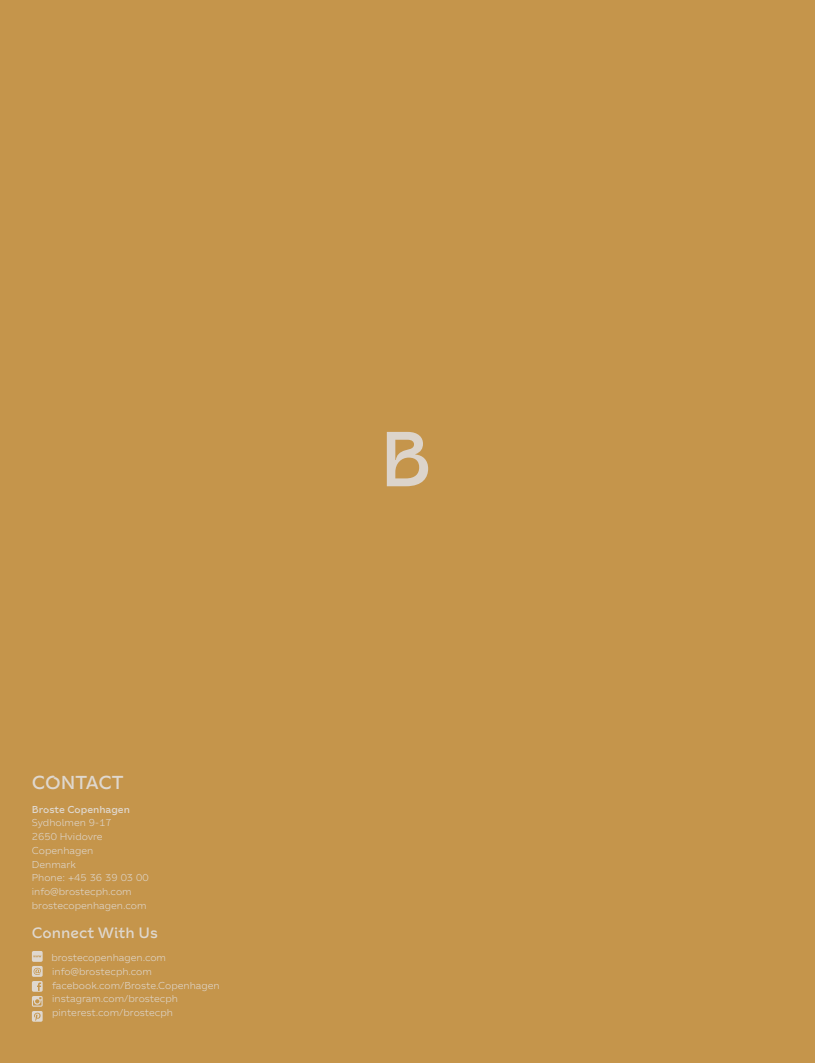
<style>
.page{position:relative;width:815px;height:1063px;background:#c5954b}
.page>*{position:absolute;margin:0;border:0;box-sizing:border-box;transform-origin:0 0}
.t1{font:700 18.75px "Broste";letter-spacing:-.005em;color:#dfd8cf}
.t2{font:700 15px "Broste";color:#dfd8cf}
.t3{font:300 10px/13.8px "Broste";color:#dfd8cf}
.t4{font:700 10px "Broste";color:#dfd8cf}
</style>
<div class="page">
<svg style="left:387px;top:432px;width:41px;height:54px"></svg>
<svg style="left:32px;top:951px;width:11px;height:71px"></svg>
<h1 class="t1" style="left:32px;top:771px;width:93px">CONTACT</h1>
<p class="t4" style="left:32px;top:803px;width:100px">Broste Copenhagen</p>
<p class="t3" style="left:32px;top:816px;width:118px">Sydholmen 9-17<br>2650 Hvidovre<br>Copenhagen<br>Denmark<br>Phone: +45 36 39 03 00 info@brostecph.com brostecopenhagen.com</p>
<h2 class="t2" style="left:32px;top:923px;width:127px">Connect With Us</h2>
<p class="t3" style="left:51px;top:951px;width:170px">brostecopenhagen.com info@brostecph.com facebook.com/Broste.Copenhagen instagram.com/brostecph pinterest.com/brostecph</p>
</div>
